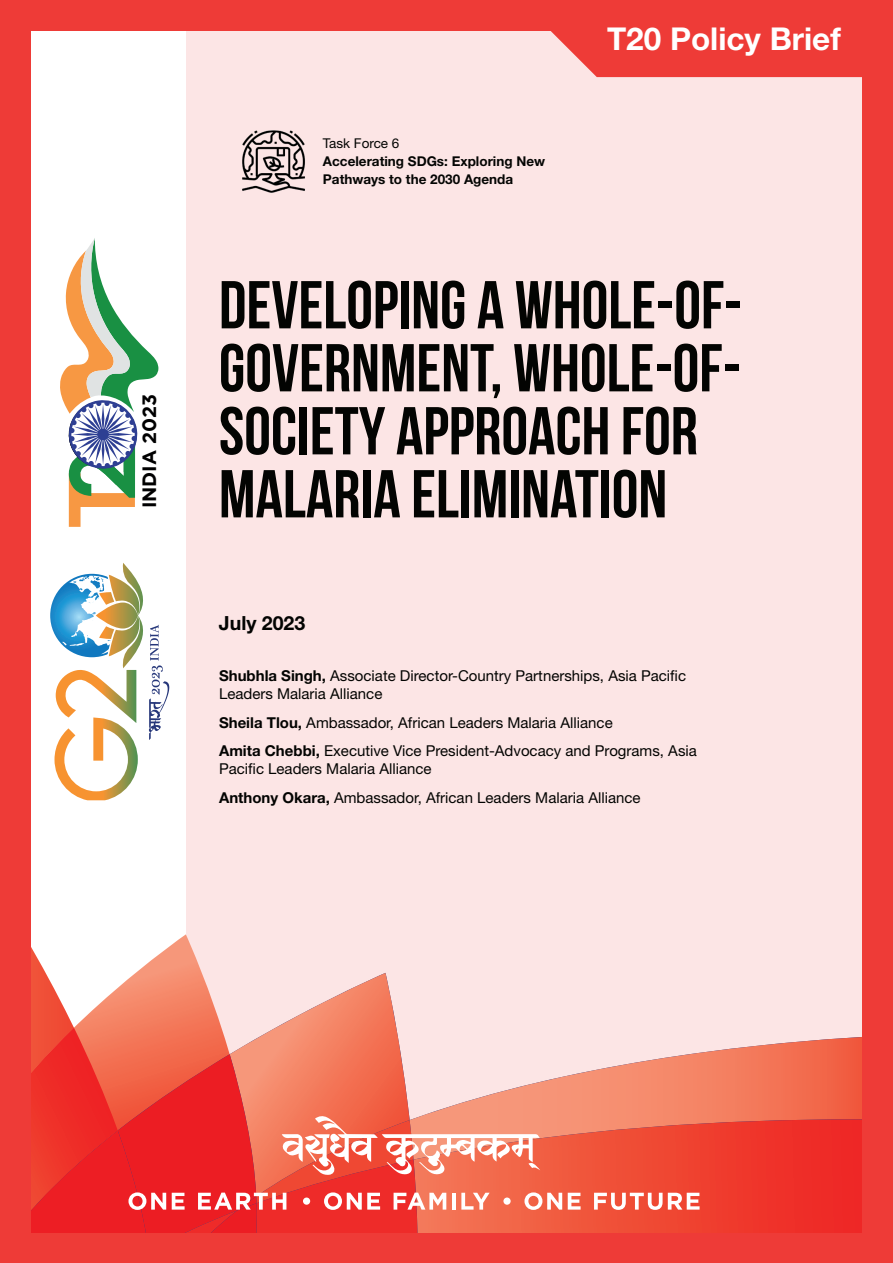
<style>
.page{position:relative;width:893px;height:1263px;background:#fce5e5}
.page>*{position:absolute;margin:0;border:0;box-sizing:border-box;transform-origin:0 0}
.t1{font:700 67.5px/63px "Bebas Neue";color:#040503}
.t2{font:700 31.5px "Helvetica Neue";color:#fff}
.t3{font:700 19.5px "Helvetica Neue";color:#040503}
.t4{font:700 19.2px "Gotham";color:#000001}
.t5{font:15px/18px "Helvetica Neue";color:#040503}
.t6{font:700 13.5px/18px "Helvetica Neue";color:#040503}
.t7{font:13.5px "Helvetica Neue";color:#040503}
.s1{font-weight:700}
</style>
<div class="page">
<div style="left:30px;top:0;width:155px;height:1263px;background:#fff"></div>
<svg style="left:30px;top:934px;width:172px;height:39px"></svg>
<svg style="left:562px;top:1035px;width:301px;height:84px"></svg>
<svg style="left:562px;top:1119px;width:301px;height:114px"></svg>
<svg style="left:60px;top:238px;width:98px;height:289px"></svg>
<svg style="left:50px;top:563px;width:119px;height:237px"></svg>
<svg style="left:520px;top:30px;width:343px;height:47px"></svg>
<svg style="left:568px;top:1193px;width:13px;height:16px"></svg>
<svg style="left:594px;top:1193px;width:106px;height:17px"></svg>
<svg style="left:30px;top:973px;width:532px;height:260px"></svg>
<img style="left:242px;top:130px;width:63px;height:63px">
<div style="left:0;top:0;width:30px;height:1263px;background:#ee3b37"></div>
<div style="left:863px;top:0;width:30px;height:1263px;background:#ee3b37"></div>
<div style="left:0;top:0;width:893px;height:30px;background:#ee3b37"></div>
<div style="left:0;top:1233px;width:893px;height:30px;background:#ee3b37"></div>
<p class="t4" style="left:138px;top:508px;width:116px;rotate:-90deg">INDIA 2023</p>
<p class="t7" style="left:323px;top:135px;width:78px">Task Force 6</p>
<p class="t6" style="left:323px;top:152px;width:224px">Accelerating SDGs: Exploring New<br>Pathways to the 2030 Agenda</p>
<p class="t2" style="left:607px;top:19px;width:235px">T20 Policy Brief</p>
<p class="t1" style="left:219px;top:273px;width:525px">DEVELOPING A WHOLE-OF-<br>GOVERNMENT, WHOLE-OF-<br>SOCIETY APPROACH FOR<br>MALARIA ELIMINATION</p>
<p class="t3" style="left:219px;top:611px;width:88px">July 2023</p>
<p class="t5" style="left:219px;top:667px;width:468px"><span class="s1">Shubhla Singh,</span> Associate Director-Country Partnerships, Asia Pacific<br>Leaders Malaria Alliance</p>
<p class="t5" style="left:219px;top:713px;width:395px"><span class="s1">Sheila Tlou,</span> Ambassador, African Leaders Malaria Alliance</p>
<p class="t5" style="left:219px;top:742px;width:479px"><span class="s1">Amita Chebbi,</span> Executive Vice President-Advocacy and Programs, Asia<br>Pacific Leaders Malaria Alliance</p>
<p class="t5" style="left:219px;top:788px;width:423px"><span class="s1">Anthony Okara,</span> Ambassador, African Leaders Malaria Alliance</p>
</div>
